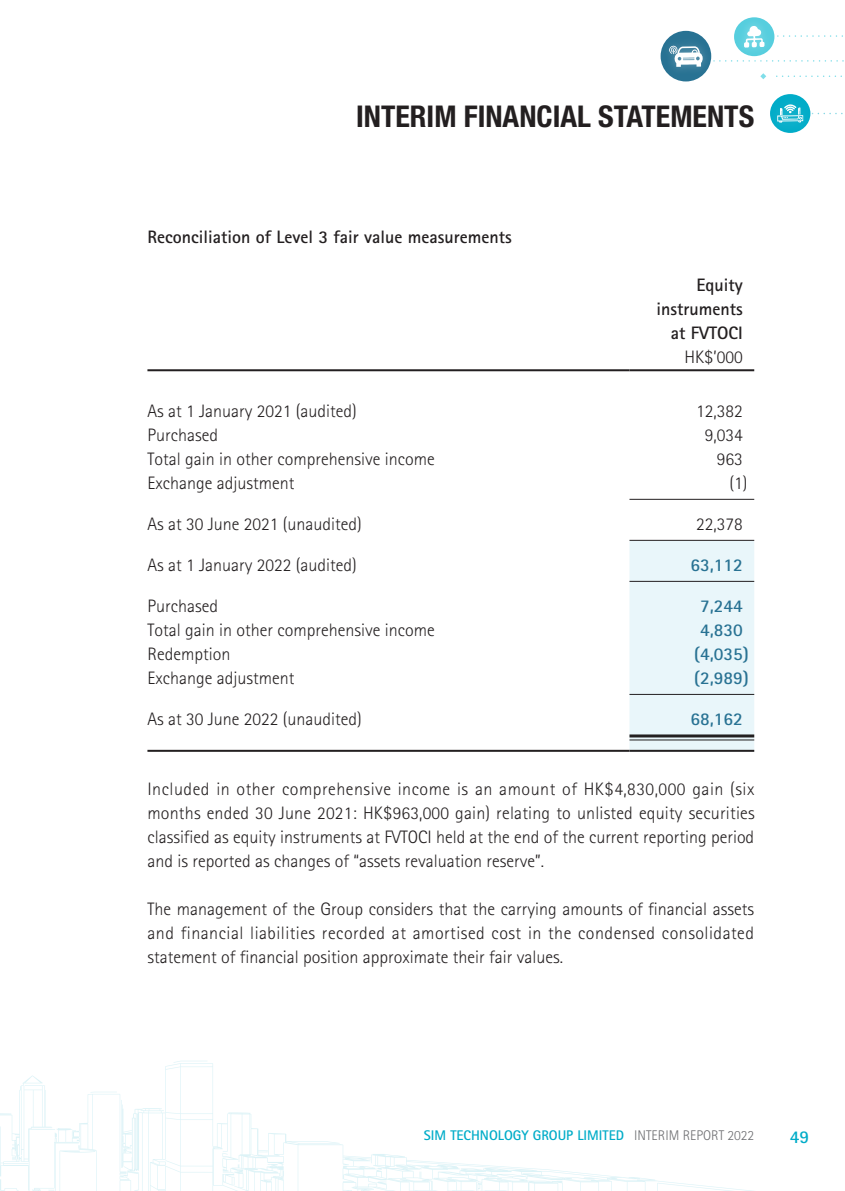
<style>
.page{position:relative;width:845px;height:1191px;background:#fff}
.page>*{position:absolute;margin:0;border:0;box-sizing:border-box;transform-origin:0 0}
.t1{font:700 condensed 30px "Helvetica Neue LT Std";color:#231f20}
.t2{font:300 18px/24px "Rotis Sans Serif Std";color:#231f20;text-align:justify}
.t3{font:700 18px/24px "Rotis Sans Serif Std";color:#231f20;text-align:right}
.t4{font:700 18px "Rotis Sans Serif Std";color:#287293}
.t5{font:700 18px "Rotis Sans Serif Std";color:#00acc8}
.t6{font:700 14px "Rotis Sans Serif Std";color:#00acc8}
.s1{font-weight:300;color:#6c6d70}
</style>
<div class="page">
<svg style="left:0;top:1061px;width:753px;height:130px"></svg>
<div style="left:665px;top:36px;width:47px;height:41px;background:#fff;opacity:.3"></div>
<div style="left:659px;top:36px;width:28px;height:27px;background:#fff;opacity:.3"></div>
<div style="left:661px;top:38px;width:24px;height:23px;background:#fff;opacity:.3"></div>
<div style="left:663px;top:41px;width:21px;height:22px;background:#297393"></div>
<div style="left:735px;top:17px;width:38px;height:39px;background:#fff;opacity:.3"></div>
<svg style="left:669px;top:25px;width:175px;height:54px"></svg>
<div style="left:764px;top:102px;width:52px;height:33px;background:#fff;opacity:.3"></div>
<div style="left:767px;top:97px;width:28px;height:30px;background:#fff;opacity:.3"></div>
<div style="left:774px;top:94px;width:32px;height:28px;background:#fff;opacity:.3"></div>
<div style="left:785px;top:96px;width:28px;height:30px;background:#fff;opacity:.3"></div>
<div style="left:776px;top:96px;width:28px;height:27px;background:#fff;opacity:.3"></div>
<div style="left:778px;top:99px;width:25px;height:26px;background:#04acc8"></div>
<div style="left:787px;top:105px;width:26px;height:26px;background:#fff;opacity:.3"></div>
<div style="left:775px;top:108px;width:17px;height:18px;background:#08aec9"></div>
<div style="left:779px;top:110px;width:16px;height:15px;background:#0aafca"></div>
<div style="left:777px;top:109px;width:17px;height:17px;background:#0bafca"></div>
<svg style="left:777px;top:104px;width:66px;height:19px"></svg>
<div style="left:629px;top:541px;width:125px;height:209px;background:#e9f6fa"></div>
<hr style="left:147px;top:369px;width:482px;height:2px;background:#231f20">
<hr style="left:629px;top:369px;width:125px;height:2px;background:#231f20">
<hr style="left:629px;top:499px;width:125px;height:1px;background:#231f20">
<hr style="left:629px;top:540px;width:125px;height:1px;background:#231f20">
<hr style="left:629px;top:581px;width:125px;height:1px;background:#231f20">
<hr style="left:629px;top:694px;width:125px;height:1px;background:#231f20">
<hr style="left:629px;top:734px;width:125px;height:3px;background:#231f20">
<hr style="left:629px;top:739px;width:125px;height:1px;background:#231f20">
<hr style="left:147px;top:750px;width:482px;height:2px;background:#231f20">
<hr style="left:629px;top:750px;width:125px;height:2px;background:#231f20">
<h1 class="t1" style="left:356px;top:98px;width:399px">INTERIM FINANCIAL STATEMENTS</h1>
<p class="t3" style="left:147px;top:224px;width:366px">Reconciliation of Level 3 fair value measurements</p>
<p class="t3" style="left:656px;top:272px;width:88px">Equity instruments at FVTOCI</p>
<p class="t2" style="left:684px;top:345px;width:60px">HK$’000</p>
<p class="t2" style="left:147px;top:399px;width:211px">As at 1 January 2021 (audited)</p>
<p class="t2" style="left:696px;top:399px;width:48px">12,382</p>
<p class="t2" style="left:147px;top:423px;width:72px">Purchased</p>
<p class="t2" style="left:705px;top:423px;width:39px">9,034</p>
<p class="t2" style="left:147px;top:447px;width:289px">Total gain in other comprehensive income</p>
<p class="t2" style="left:717px;top:447px;width:27px">963</p>
<p class="t2" style="left:147px;top:471px;width:148px">Exchange adjustment</p>
<p class="t2" style="left:729px;top:471px;width:19px">(1)</p>
<p class="t2" style="left:147px;top:512px;width:216px">As at 30 June 2021 (unaudited)</p>
<p class="t2" style="left:696px;top:512px;width:48px">22,378</p>
<p class="t2" style="left:147px;top:553px;width:211px">As at 1 January 2022 (audited)</p>
<p class="t4" style="left:690px;top:553px;width:54px">63,112</p>
<p class="t2" style="left:147px;top:594px;width:72px">Purchased</p>
<p class="t4" style="left:700px;top:594px;width:44px">7,244</p>
<p class="t2" style="left:147px;top:618px;width:289px">Total gain in other comprehensive income</p>
<p class="t4" style="left:700px;top:618px;width:44px">4,830</p>
<p class="t2" style="left:147px;top:642px;width:84px">Redemption</p>
<p class="t4" style="left:694px;top:642px;width:56px">(4,035)</p>
<p class="t2" style="left:147px;top:666px;width:148px">Exchange adjustment</p>
<p class="t4" style="left:694px;top:666px;width:56px">(2,989)</p>
<p class="t2" style="left:147px;top:707px;width:216px">As at 30 June 2022 (unaudited)</p>
<p class="t4" style="left:690px;top:707px;width:54px">68,162</p>
<p class="t2" style="left:147px;top:777px;width:609px">Included in other comprehensive income is an amount of HK$4,830,000 gain (six months ended 30 June 2021: HK$963,000 gain) relating to unlisted equity securities classified as equity instruments at FVTOCI held at the end of the current reporting period and is reported as changes of “assets revaluation reserve”.</p>
<p class="t2" style="left:147px;top:897px;width:608px">The management of the Group considers that the carrying amounts of financial assets and financial liabilities recorded at amortised cost in the condensed consolidated statement of financial position approximate their fair values.</p>
<p class="t6" style="left:424px;top:1126px;width:332px">SIM TECHNOLOGY GROUP LIMITED <span class="s1">INTERIM REPORT 2022</span></p>
<p class="t5" style="left:790px;top:1125px;width:21px">49</p>
</div>
